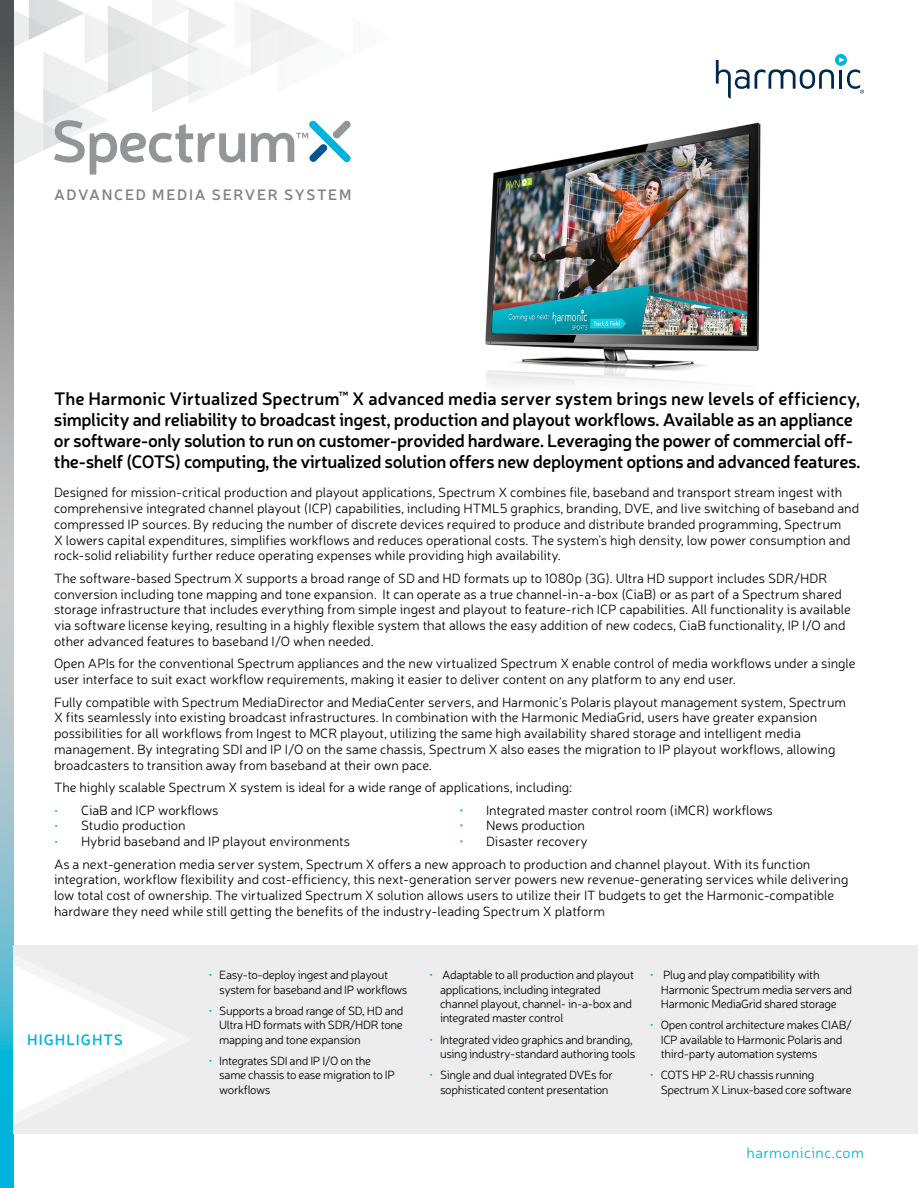
<style>
.page{position:relative;width:918px;height:1188px;background:#fff}
.page>*{position:absolute;margin:0;border:0;box-sizing:border-box;transform-origin:0 0}
.t1{font:600 18px/21px "Neris";letter-spacing:-.025em;color:#000}
.t2{font:600 15px "Neris";letter-spacing:.11em;color:#808285}
.t3{font:300 15px "Neris";letter-spacing:.03em;color:#00b3dc}
.t4{font:600 15px "Neris";letter-spacing:.07em;color:#00b3dc}
.t5{font:300 13.5px/15.8px "Neris";color:#000}
.t6{font:300 12px/14.4px "Neris";letter-spacing:-.025em;color:#000}
.s1{font-size:12px;color:#00b3dc}
.s2{color:#00b3dc}
</style>
<div class="page">
<svg style="left:835px;top:54px;width:12px;height:12px"></svg>
<svg style="left:716px;top:57px;width:148px;height:42px"></svg>
<svg style="left:0;top:175px;width:14px;height:1013px;background:#8bb7c2"></svg>
<div style="left:14px;top:945px;width:904px;height:189px;background:#ededee"></div>
<svg style="left:14px;top:966px;width:154px;height:147px"></svg>
<img style="left:485px;top:122px;width:276px;height:263px">
<svg style="left:0;top:0;width:351px;height:175px"></svg>
<p class="t2" style="left:54px;top:185px;width:299px">ADVANCED MEDIA SERVER SYSTEM</p>
<p class="t1" style="left:54px;top:387px;width:808px">The Harmonic Virtualized Spectrum<sup>™</sup> X advanced media server system brings new levels of efficiency, simplicity and reliability to broadcast ingest, production and playout workflows. Available as an appliance or software-only solution to run on customer-provided hardware. Leveraging the power of commercial off&shy;the-shelf (COTS) computing, the virtualized solution offers new deployment options and advanced features.</p>
<p class="t5" style="left:54px;top:484px;width:807px">Designed for mission-critical production and playout applications, Spectrum X combines file, baseband and transport stream ingest with comprehensive integrated channel playout (ICP) capabilities, including HTML5 graphics, branding, DVE, and live switching of baseband and compressed IP sources. By reducing the number of discrete devices required to produce and distribute branded programming, Spectrum<br>X lowers capital expenditures, simplifies workflows and reduces operational costs. The system’s high density, low power consumption and rock-solid reliability further reduce operating expenses while providing high availability.</p>
<p class="t5" style="left:54px;top:570px;width:798px">The software-based Spectrum X supports a broad range of SD and HD formats up to 1080p (3G). Ultra HD support includes SDR/HDR conversion including tone mapping and tone expansion. It can operate as a true channel-in-a-box (CiaB) or as part of a Spectrum shared storage infrastructure that includes everything from simple ingest and playout to feature-rich ICP capabilities. All functionality is available via software license keying, resulting in a highly flexible system that allows the easy addition of new codecs, CiaB functionality, IP I/O and other advanced features to baseband I/O when needed.</p>
<p class="t5" style="left:54px;top:655px;width:803px">Open APIs for the conventional Spectrum appliances and the new virtualized Spectrum X enable control of media workflows under a single user interface to suit exact workflow requirements, making it easier to deliver content on any platform to any end user.</p>
<p class="t5" style="left:54px;top:694px;width:794px">Fully compatible with Spectrum MediaDirector and MediaCenter servers, and Harmonic’s Polaris playout management system, Spectrum X fits seamlessly into existing broadcast infrastructures. In combination with the Harmonic MediaGrid, users have greater expansion possibilities for all workflows from Ingest to MCR playout, utilizing the same high availability shared storage and intelligent media management. By integrating SDI and IP I/O on the same chassis, Spectrum X also eases the migration to IP playout workflows, allowing broadcasters to transition away from baseband at their own pace.</p>
<p class="t5" style="left:54px;top:779px;width:520px">The highly scalable Spectrum X system is ideal for a wide range of applications, including:</p>
<p class="t5" style="left:54px;top:802px;width:166px"><span class="s1">•</span> CiaB and ICP workflows</p>
<p class="t5" style="left:459px;top:802px;width:315px"><span class="s2">•</span> Integrated master control room (iMCR) workflows</p>
<p class="t5" style="left:54px;top:817px;width:133px"><span class="s1">•</span> Studio production</p>
<p class="t5" style="left:459px;top:817px;width:127px"><span class="s2">•</span> News production</p>
<p class="t5" style="left:54px;top:833px;width:298px"><span class="s1">•</span> Hybrid baseband and IP playout environments</p>
<p class="t5" style="left:54px;top:830px;width:758px;line-height:22.5px;text-indent:405px"><span class="s2">•</span> Disaster recovery<br>As a next-generation media server system, Spectrum X offers a new approach to production and channel playout. With its function</p>
<p class="t5" style="left:54px;top:871px;width:796px">integration, workflow flexibility and cost-efficiency, this next-generation server powers new revenue-generating services while delivering low total cost of ownership. The virtualized Spectrum X solution allows users to utilize their IT budgets to get the Harmonic-compatible hardware they need while still getting the benefits of the industry-leading Spectrum X platform</p>
<p class="t4" style="left:27px;top:1030px;width:98px">HIGHLIGHTS</p>
<p class="t6" style="left:219px;top:968px;width:190px;text-indent:-11px"><span class="s2">•</span> Easy-to-deploy ingest and playout system for baseband and IP workflows</p>
<p class="t6" style="left:219px;top:1003px;width:186px;text-align:justify;text-indent:-11px"><span class="s2">•</span> Supports a broad range of SD, HD and Ultra HD formats with SDR/HDR tone mapping and tone expansion</p>
<p class="t6" style="left:219px;top:1053px;width:177px;text-indent:-11px"><span class="s2">•</span> Integrates SDI and IP I/O on the same chassis to ease migration to IP workflows</p>
<p class="t6" style="left:440px;top:968px;width:196px;text-indent:-11px"><span class="s2">•</span> Adaptable to all production and playout applications, including integrated channel playout, channel- in-a-box and integrated master control</p>
<p class="t6" style="left:429px;top:1032px;width:208px;text-align:right"><span class="s2">•</span> Integrated video graphics and branding, using industry-standard authoring tools</p>
<p class="t6" style="left:429px;top:1067px;width:185px;text-align:center"><span class="s2">•</span> Single and dual integrated DVEs for sophisticated content presentation</p>
<p class="t6" style="left:661px;top:967px;width:193px;text-indent:-11px"><span class="s2">•</span> Plug and play compatibility with<br>Harmonic Spectrum media servers and<br>Harmonic MediaGrid shared storage</p>
<p class="t6" style="left:661px;top:1017px;width:192px;text-indent:-11px"><span class="s2">•</span> Open control architecture makes CIAB/<br>ICP available to Harmonic Polaris and third-party automation systems</p>
<p class="t6" style="left:661px;top:1067px;width:193px;text-indent:-11px"><span class="s2">•</span> COTS HP 2-RU chassis running<br>Spectrum X Linux-based core software</p>
<p class="t3" style="left:747px;top:1143px;width:119px">harmonicinc.com</p>
</div>
